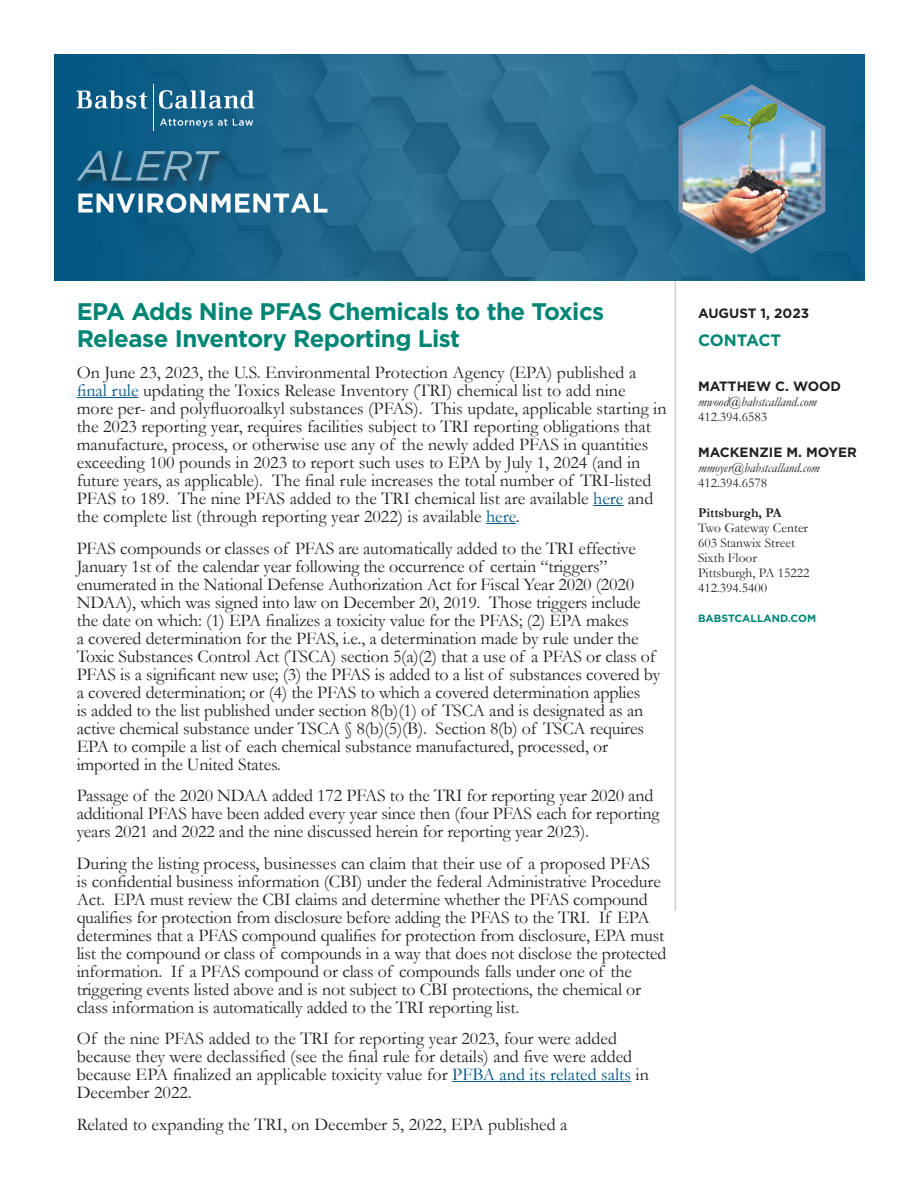
<style>
.page{position:relative;width:918px;height:1188px;background:#fff}
.page>*{position:absolute;margin:0;border:0;box-sizing:border-box;transform-origin:0 0}
.t1{font:700 24px/27px "Gotham";letter-spacing:-.02em;color:#008575}
.Bullets{font:18px/18px "Garamond";letter-spacing:-.01em;color:#231f20}
.t2{font:700 16.5px "Gotham";letter-spacing:-.01em;color:#008575}
.t3{font:italic 13.5px/15.5px "Garamond";color:#231f20}
.t4{font:13.5px/15px "Garamond";color:#231f20}
.t5{font:700 13.5px "Garamond";color:#231f20}
.t6{font:700 13.5px "Gotham";color:#231f20}
.t7{font:700 10.5px "Gotham";color:#008576}
.s1{color:#005480}
.s2{font-family:"Gotham";font-weight:700;font-style:normal}
.s3{font-style:normal}
</style>
<div class="page">
<hr style="left:77px;top:397px;width:62px;height:1px;background:#005480">
<hr style="left:593px;top:505px;width:30px;height:1px;background:#005480">
<hr style="left:486px;top:523px;width:30px;height:1px;background:#005480">
<hr style="left:452px;top:1081px;width:179px;height:1px;background:#005480">
<hr style="left:675px;top:276px;width:1px;height:635px;background:#cdced0">
<img style="left:55px;top:55px;width:810px;height:225px">
<svg style="left:76px;top:134px;width:251px;height:79px;background:#367596"></svg>
<img style="left:678px;top:67px;width:147px;height:187px">
<svg style="left:76px;top:90px;width:71px;height:19px"></svg>
<svg style="left:158px;top:90px;width:96px;height:19px"></svg>
<svg style="left:159px;top:118px;width:94px;height:9px"></svg>
<hr style="left:153px;top:84px;width:1px;height:47px;background:#fff">
<p class="t1" style="left:77px;top:298px;width:529px">EPA Adds Nine PFAS Chemicals to the Toxics<br>Release Inventory Reporting List</p>
<p class="Bullets" style="left:77px;top:363px;width:591px">On June 23, 2023, the U.S. Environmental Protection Agency (EPA) published a <span class="s1">final rule</span> updating the Toxics Release Inventory (TRI) chemical list to add nine more per- and polyfluoroalkyl substances (PFAS). This update, applicable starting in the 2023 reporting year, requires facilities subject to TRI reporting obligations that manufacture, process, or otherwise use any of the newly added PFAS in quantities exceeding 100 pounds in 2023 to report such uses to EPA by July 1, 2024 (and in future years, as applicable). The final rule increases the total number of TRI-listed PFAS to 189. The nine PFAS added to the TRI chemical list are available <span class="s1">here</span> and the complete list (through reporting year 2022) is available <span class="s1">here</span>.</p>
<p class="Bullets" style="left:77px;top:539px;width:585px">PFAS compounds or classes of PFAS are automatically added to the TRI effective January 1st of the calendar year following the occurrence of certain “triggers” enumerated in the National Defense Authorization Act for Fiscal Year 2020 (2020<br>NDAA), which was signed into law on December 20, 2019. Those triggers include the date on which: (1) EPA finalizes a toxicity value for the PFAS; (2) EPA makes<br>a covered determination for the PFAS, i.e., a determination made by rule under the Toxic Substances Control Act (TSCA) section 5(a)(2) that a use of a PFAS or class of PFAS is a significant new use; (3) the PFAS is added to a list of substances covered by a covered determination; or (4) the PFAS to which a covered determination applies<br>is added to the list published under section 8(b)(1) of TSCA and is designated as an active chemical substance under TSCA § 8(b)(5)(B). Section 8(b) of TSCA requires EPA to compile a list of each chemical substance manufactured, processed, or imported in the United States.</p>
<p class="Bullets" style="left:77px;top:786px;width:584px">Passage of the 2020 NDAA added 172 PFAS to the TRI for reporting year 2020 and additional PFAS have been added every year since then (four PFAS each for reporting years 2021 and 2022 and the nine discussed herein for reporting year 2023).</p>
<p class="Bullets" style="left:77px;top:854px;width:591px">During the listing process, businesses can claim that their use of a proposed PFAS<br>is confidential business information (CBI) under the federal Administrative Procedure Act. EPA must review the CBI claims and determine whether the PFAS compound qualifies for protection from disclosure before adding the PFAS to the TRI. If EPA determines that a PFAS compound qualifies for protection from disclosure, EPA must list the compound or class of compounds in a way that does not disclose the protected information. If a PFAS compound or class of compounds falls under one of the triggering events listed above and is not subject to CBI protections, the chemical or class information is automatically added to the TRI reporting list.</p>
<p class="Bullets" style="left:77px;top:1029px;width:574px">Of the nine PFAS added to the TRI for reporting year 2023, four were added because they were declassified (see the final rule for details) and five were added because EPA finalized an applicable toxicity value for <span class="s1">PFBA and its related salts</span> in December 2022.</p>
<p class="Bullets" style="left:77px;top:1115px;width:492px">Related to expanding the TRI, on December 5, 2022, EPA published a</p>
<p class="t6" style="left:698px;top:304px;width:113px">AUGUST 1, 2023</p>
<p class="t2" style="left:698px;top:329px;width:85px">CONTACT</p>
<p class="t3" style="left:698px;top:378px;width:145px"><span class="s2">MATTHEW C. WOOD </span>mwood@babstcalland.com<br><span class="s3">412.394.6583</span></p>
<p class="t3" style="left:698px;top:445px;width:160px;line-height:15px"><span class="s2">MACKENZIE M. MOYER </span>mmoyer@babstcalland.com<br><span class="s3">412.394.6578</span></p>
<p class="t5" style="left:698px;top:504px;width:85px">Pittsburgh, PA</p>
<p class="t4" style="left:698px;top:520px;width:112px">Two Gateway Center</p>
<p class="t4" style="left:698px;top:535px;width:98px">603 Stanwix Street</p>
<p class="t4" style="left:698px;top:550px;width:60px">Sixth Floor</p>
<p class="t4" style="left:698px;top:565px;width:113px">Pittsburgh, PA 15222<br>412.394.5400</p>
<p class="t7" style="left:698px;top:612px;width:120px">BABSTCALLAND.COM</p>
</div>
